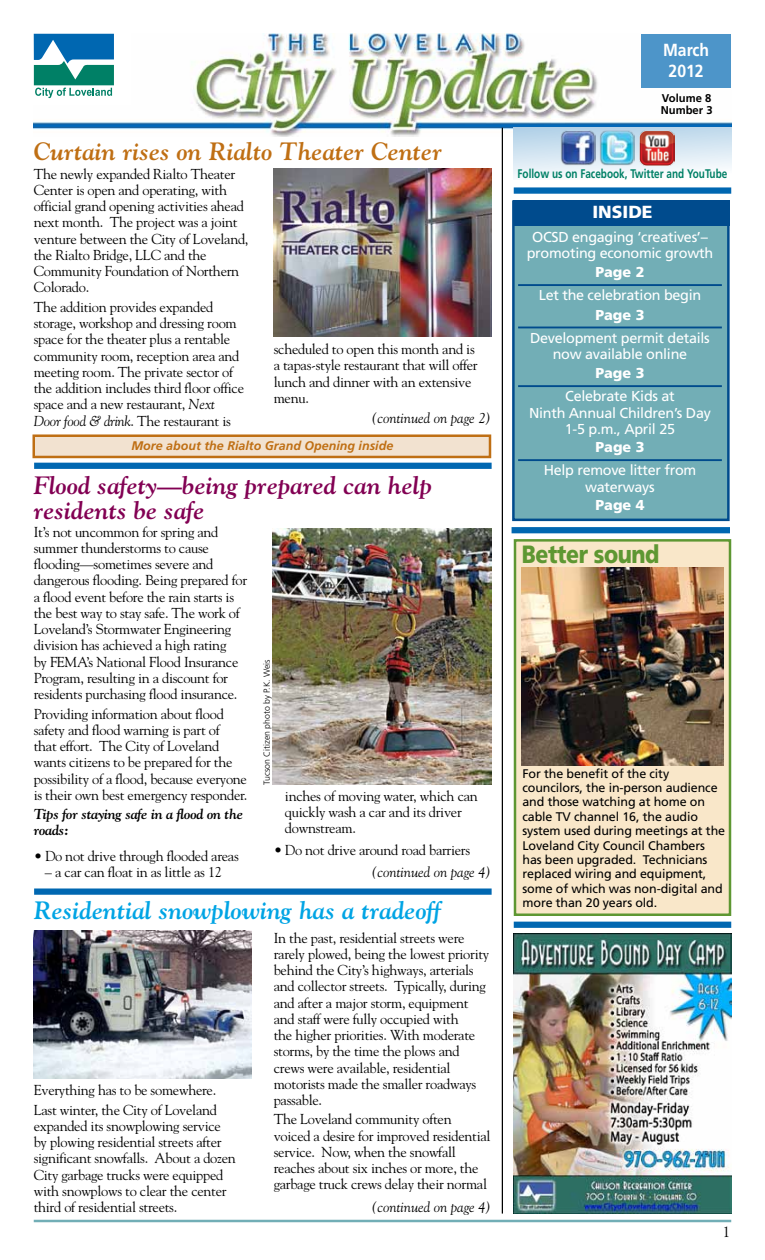
<style>
.page{position:relative;width:765px;height:1260px;background:#fff}
.page>*{position:absolute;margin:0;border:0;box-sizing:border-box;transform-origin:0 0}
.t1{font:italic 700 25px/25px "Goudy";color:#820053}
.t2{font:italic 700 25px "Goudy";color:#00a4e4}
.t3{font:italic 700 25px "Goudy";color:#bf6f14}
.t4{font:900 25px "Frutiger";letter-spacing:-.02em;color:#5e9732;scale:.85 1}
.t5{font:700 17.5px/21.2px "Frutiger";color:#fff;text-align:center;scale:.9 1}
.t6{font:900 17.5px "Frutiger";color:#fff}
.t7{font:15px "Goudy";color:#000}
.t8{font:14.38px/16.2px "Goudy";letter-spacing:-.02em;color:#000}
.t9{font:14.38px/16.2px "Frutiger";letter-spacing:-.02em;color:#fff;text-align:center}
.t10{font:italic 14.38px "Goudy";color:#000}
.t11{font:italic 700 14.38px/16.2px "Goudy";letter-spacing:-.02em;color:#000}
.t12{font:900 14.38px "Frutiger";color:#fff}
.t13{font:12.5px/14.4px "Frutiger";letter-spacing:-.01em;color:#000}
.t14{font:700 12.5px "Frutiger";color:#008066;scale:.8 1}
.t15{font:italic 700 12.5px "Frutiger";color:#bf6f14}
.t16{font:700 11.25px/12.5px "Frutiger";color:#000}
.t17{font:300 8.75px "Frutiger";color:#000}
.s1{font-style:italic}
</style>
<div class="page">
<img style="left:34px;top:34px;width:697px;height:103px">
<div style="left:641px;top:34px;width:90px;height:54px;background:#4d95c9"></div>
<div style="left:30px;top:30px;width:101px;height:75px;background:#fff"></div>
<svg style="left:34px;top:34px;width:80px;height:64px"></svg>
<div style="left:34px;top:463px;width:458px;height:6px;background:#0067b1"></div>
<div style="left:34px;top:888px;width:458px;height:7px;background:#0067b1"></div>
<div style="left:514px;top:922px;width:217px;height:6px;background:#0067b1"></div>
<div style="left:514px;top:187px;width:217px;height:7px;background:#0067b1"></div>
<hr style="left:34px;top:1220px;width:697px;height:2px;background:#72aeb6">
<hr style="left:502px;top:128px;width:1px;height:1086px;background:#000">
<div style="left:514px;top:128px;width:217px;height:52px;background:linear-gradient(to bottom,#b6d0e5,#fcfdfe)"></div>
<img style="left:560px;top:131px;width:35px;height:34px">
<img style="left:600px;top:131px;width:34px;height:34px">
<img style="left:639px;top:131px;width:35px;height:34px">
<div style="left:32px;top:434px;width:459px;height:24px;background:#f2e2d0;border:2px solid #bf6f14"></div>
<div style="left:512px;top:200px;width:218px;height:321px;background:#72aeb6;border:2px solid #004b8d"></div>
<div style="left:514px;top:200px;width:216px;height:26px;background:#004b8d"></div>
<hr style="left:518px;top:284px;width:204px;height:2px;background:#004b8d">
<hr style="left:518px;top:327px;width:204px;height:1px;background:#004b8d">
<hr style="left:518px;top:385px;width:204px;height:2px;background:#004b8d">
<hr style="left:518px;top:459px;width:204px;height:2px;background:#004b8d">
<div style="left:512px;top:527px;width:218px;height:6px;background:#0067b1"></div>
<img style="left:274px;top:168px;width:217px;height:169px">
<img style="left:273px;top:528px;width:218px;height:257px">
<img style="left:34px;top:931px;width:217px;height:147px">
<div style="left:514px;top:539px;width:217px;height:377px;background:#f9e7c9;border:2px solid #5e9732"></div>
<img style="left:521px;top:568px;width:203px;height:198px">
<img style="left:514px;top:934px;width:218px;height:280px">
<h1 class="t3" style="left:34px;top:136px;width:410px">Curtain rises on Rialto Theater Center</h1>
<p class="t8" style="left:34px;top:165px;width:216px">The newly expanded Rialto Theater<br>Center is open and operating, with official grand opening activities ahead next month. The project was a joint venture between the City of Loveland, the Rialto Bridge, LLC and the<br>Community Foundation of Northern<br>Colorado.</p>
<p class="t8" style="left:34px;top:298px;width:212px">The addition provides expanded storage, workshop and dressing room space for the theater plus a rentable community room, reception area and meeting room. The private sector of the addition includes third floor office space and a new restaurant, <span class="s1">Next Door food &amp; drink</span>. The restaurant is</p>
<p class="t8" style="left:274px;top:341px;width:205px">scheduled to open this month and is a tapas-style restaurant that will offer lunch and dinner with an extensive menu.</p>
<p class="t10" style="left:372px;top:409px;width:121px">(continued on page 2)</p>
<p class="t15" style="left:132px;top:438px;width:263px">More about the Rialto Grand Opening inside</p>
<h1 class="t1" style="left:34px;top:472px;width:400px">Flood safety—being prepared can help residents be safe</h1>
<p class="t8" style="left:34px;top:523px;width:215px">It’s not uncommon for spring and summer thunderstorms to cause flooding—sometimes severe and dangerous flooding. Being prepared for a flood event before the rain starts is the best way to stay safe. The work of Loveland’s Stormwater Engineering division has achieved a high rating<br>by FEMA’s National Flood Insurance Program, resulting in a discount for residents purchasing flood insurance.</p>
<p class="t8" style="left:34px;top:705px;width:215px">Providing information about flood safety and flood warning is part of<br>that effort. The City of Loveland wants citizens to be prepared for the possibility of a flood, because everyone is their own best emergency responder.</p>
<p class="t11" style="left:34px;top:806px;width:211px">Tips for staying safe in a flood on the roads:</p>
<p class="t8" style="left:34px;top:847px;width:207px">• Do not drive through flooded areas</p>
<p class="t8" style="left:45px;top:863px;width:179px">– a car can float in as little as 12</p>
<p class="t17" style="left:262px;top:785px;width:127px;rotate:-90deg">Tucson Citizen photo by P.K. Weis</p>
<p class="t8" style="left:285px;top:787px;width:194px">inches of moving water, which can quickly wash a car and its driver downstream.</p>
<p class="t8" style="left:274px;top:842px;width:198px">• Do not drive around road barriers</p>
<p class="t10" style="left:372px;top:863px;width:121px">(continued on page 4)</p>
<h1 class="t2" style="left:34px;top:895px;width:408px">Residential snowplowing has a tradeoff</h1>
<p class="t8" style="left:34px;top:1080px;width:185px;line-height:19.4px">Everything has to be somewhere.<br>Last winter, the City of Loveland</p>
<p class="t8" style="left:34px;top:1117px;width:204px">expanded its snowplowing service by plowing residential streets after significant snowfalls. About a dozen City garbage trucks were equipped with snowplows to clear the center third of residential streets.</p>
<p class="t8" style="left:274px;top:929px;width:217px">In the past, residential streets were rarely plowed, being the lowest priority behind the City’s highways, arterials and collector streets. Typically, during and after a major storm, equipment and staff were fully occupied with<br>the higher priorities. With moderate storms, by the time the plows and crews were available, residential motorists made the smaller roadways passable.</p>
<p class="t8" style="left:274px;top:1111px;width:218px">The Loveland community often voiced a desire for improved residential service. Now, when the snowfall reaches about six inches or more, the garbage truck crews delay their normal</p>
<p class="t10" style="left:372px;top:1198px;width:121px">(continued on page 4)</p>
<p class="t5" style="left:663px;top:39px;width:53px">March<br>2012</p>
<p class="t16" style="left:661px;top:91px;width:53px">Volume 8<br>Number 3</p>
<p class="t14" style="left:518px;top:167px;width:264px">Follow us on Facebook, Twitter and YouTube</p>
<p class="t6" style="left:592px;top:201px;width:62px">INSIDE</p>
<p class="t9" style="left:527px;top:228px;width:188px">OCSD engaging ‘creatives’– promoting economic growth</p>
<p class="t12" style="left:595px;top:264px;width:51px">Page 2</p>
<p class="t9" style="left:539px;top:287px;width:164px">Let the celebration begin</p>
<p class="t12" style="left:595px;top:306px;width:51px">Page 3</p>
<p class="t9" style="left:530px;top:330px;width:181px">Development permit details now available online</p>
<p class="t12" style="left:595px;top:365px;width:51px">Page 3</p>
<p class="t9" style="left:529px;top:388px;width:183px">Celebrate Kids at<br>Ninth Annual Children’s Day<br>1-5 p.m., April 25</p>
<p class="t12" style="left:595px;top:439px;width:51px">Page 3</p>
<p class="t9" style="left:544px;top:462px;width:154px">Help remove litter from waterways</p>
<p class="t12" style="left:595px;top:496px;width:51px">Page 4</p>
<h1 class="t4" style="left:522px;top:539px;width:163px">Better sound</h1>
<p class="t13" style="left:522px;top:766px;width:204px">For the benefit of the city councilors, the in-person audience and those watching at home on cable TV channel 16, the audio system used during meetings at the<br>Loveland City Council Chambers has been upgraded. Technicians replaced wiring and equipment, some of which was non-digital and more than 20 years old.</p>
<p class="t7" style="left:723px;top:1222px;width:9px">1</p>
</div>
